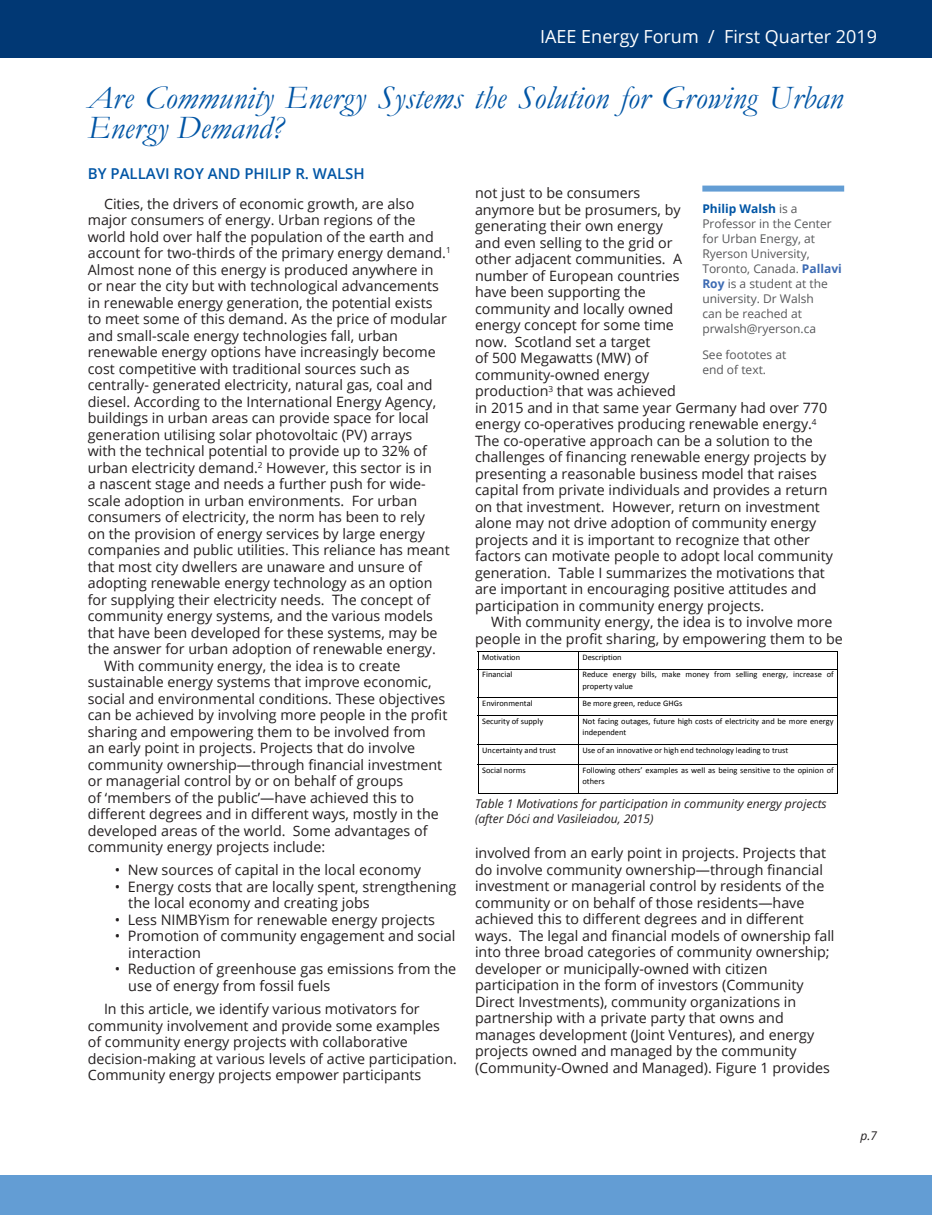
<style>
.page{position:relative;width:932px;height:1215px;background:#fff}
.page>*{position:absolute;margin:0;border:0;box-sizing:border-box;transform-origin:0 0}
.t1{font:italic 33px/30px "Garamond";color:#0155a5}
.t2{font:18px "Open Sans";color:#fff}
.t3{font:600 15px "Open Sans";color:#0155a5}
.t4{font:14.4px/16.5px "Open Sans";color:#231f20}
.t5{font:14.25px/16.5px "Open Sans";color:#231f20}
.t6{font:12px/15px "Open Sans";color:#57585a}
.t7{font:italic 12px/14.4px "Open Sans";color:#231f20}
.t8{font:8.4px/11.1px "Calibri";color:#000}
.s1{font-weight:700;color:#0155a5}
.s2{font-weight:700;color:#3d6bb3}
</style>
<div class="page">
<div style="left:0;top:1176px;width:932px;height:39px;background:#639dd4"></div>
<div style="left:0;top:1px;width:932px;height:57px;background:#013874"></div>
<div style="left:702px;top:186px;width:142px;height:6px;background:#639dd4"></div>
<hr style="left:478px;top:651px;width:360px;height:1px;background:#000">
<hr style="left:478px;top:669px;width:360px;height:1px;background:#000">
<hr style="left:478px;top:698px;width:360px;height:1px;background:#000">
<hr style="left:478px;top:715px;width:360px;height:1px;background:#000">
<hr style="left:478px;top:744px;width:360px;height:1px;background:#000">
<hr style="left:478px;top:764px;width:360px;height:1px;background:#000">
<svg style="left:478px;top:652px;width:1px;height:141px"></svg>
<hr style="left:478px;top:793px;width:100px;height:1px;background:#000">
<svg style="left:578px;top:652px;width:1px;height:141px"></svg>
<hr style="left:578px;top:793px;width:259px;height:1px;background:#000">
<svg style="left:837px;top:652px;width:1px;height:142px"></svg>
<p class="t2" style="left:540px;top:25px;width:338px">IAEE Energy Forum / First Quarter 2019</p>
<h1 class="t1" style="left:88px;top:82px;width:757px">Are Community Energy Systems the Solution for Growing Urban<br>Energy Demand?</h1>
<p class="t3" style="left:88px;top:164px;width:278px">BY PALLAVI ROY AND PHILIP R. WALSH</p>
<p class="t6" style="left:702px;top:201px;width:141px"><span class="s1">Philip Walsh</span> is a<br>Professor in the Center for Urban Energy, at<br>Ryerson University,<br>Toronto, Canada. <span class="s2">Pallavi<br>Roy</span> is a student at the university. Dr Walsh<br>can be reached at prwalsh@ryerson.ca</p>
<p class="t6" style="left:702px;top:347px;width:85px">See foototes at end of text.</p>
<p class="t5" style="left:475px;top:185px;width:359px">not just to be consumers<br>anymore but be prosumers, by<br>generating their own energy<br>and even selling to the grid or<br>other adjacent communities. A<br>number of European countries<br>have been supporting the<br>community and locally owned<br>energy concept for some time<br>now. Scotland set a target<br>of 500 Megawatts (MW) of<br>community-owned energy<br>production<sup>3</sup> that was achieved<br>in 2015 and in that same year Germany had over 770 energy co-operatives producing renewable energy.<sup>4<br></sup>The co-operative approach can be a solution to the challenges of financing renewable energy projects by presenting a reasonable business model that raises capital from private individuals and provides a return on that investment. However, return on investment alone may not drive adoption of community energy projects and it is important to recognize that other factors can motivate people to adopt local community generation. Table I summarizes the motivations that are important in encouraging positive attitudes and participation in community energy projects.</p>
<p class="t5" style="left:475px;top:614px;width:369px;text-align:center">With community energy, the idea is to involve more people in the profit sharing, by empowering them to be</p>
<p class="t5" style="left:104px;top:195px;width:312px">Cities, the drivers of economic growth, are also</p>
<p class="t5" style="left:88px;top:211px;width:329px">major consumers of energy. Urban regions of the</p>
<p class="t5" style="left:88px;top:228px;width:347px">world hold over half the population of the earth and</p>
<p class="t5" style="left:88px;top:244px;width:364px">account for two-thirds of the primary energy demand.<sup>1</sup></p>
<p class="t5" style="left:88px;top:261px;width:347px">Almost none of this energy is produced anywhere in</p>
<p class="t5" style="left:88px;top:277px;width:353px">or near the city but with technological advancements</p>
<p class="t5" style="left:88px;top:294px;width:346px">in renewable energy generation, the potential exists</p>
<p class="t5" style="left:88px;top:310px;width:361px">to meet some of this demand. As the price of modular</p>
<p class="t5" style="left:88px;top:327px;width:312px">and small-scale energy technologies fall, urban</p>
<p class="t5" style="left:88px;top:343px;width:349px">renewable energy options have increasingly become</p>
<p class="t5" style="left:88px;top:360px;width:323px">cost competitive with traditional sources such as</p>
<p class="t5" style="left:88px;top:376px;width:346px">centrally- generated electricity, natural gas, coal and</p>
<p class="t5" style="left:88px;top:393px;width:350px">diesel. According to the International Energy Agency,</p>
<p class="t5" style="left:88px;top:409px;width:342px">buildings in urban areas can provide space for local</p>
<p class="t5" style="left:88px;top:426px;width:326px">generation utilising solar photovoltaic (PV) arrays</p>
<p class="t5" style="left:88px;top:442px;width:340px">with the technical potential to provide up to 32% of</p>
<p class="t5" style="left:88px;top:459px;width:345px">urban electricity demand.<sup>2</sup> However, this sector is in</p>
<p class="t5" style="left:88px;top:475px;width:339px">a nascent stage and needs a further push for wide-</p>
<p class="t5" style="left:88px;top:492px;width:331px">scale adoption in urban environments. For urban</p>
<p class="t5" style="left:88px;top:508px;width:338px">consumers of electricity, the norm has been to rely</p>
<p class="t5" style="left:88px;top:525px;width:338px">on the provision of energy services by large energy</p>
<p class="t5" style="left:88px;top:541px;width:363px">companies and public utilities. This reliance has meant</p>
<p class="t5" style="left:88px;top:558px;width:335px">that most city dwellers are unaware and unsure of</p>
<p class="t5" style="left:88px;top:574px;width:346px">adopting renewable energy technology as an option</p>
<p class="t5" style="left:88px;top:591px;width:344px">for supplying their electricity needs. The concept of</p>
<p class="t5" style="left:88px;top:607px;width:347px">community energy systems, and the various models</p>
<p class="t5" style="left:88px;top:624px;width:351px">that have been developed for these systems, may be</p>
<p class="t5" style="left:88px;top:640px;width:349px">the answer for urban adoption of renewable energy.</p>
<p class="t5" style="left:104px;top:657px;width:298px">With community energy, the idea is to create</p>
<p class="t5" style="left:88px;top:673px;width:345px">sustainable energy systems that improve economic,</p>
<p class="t5" style="left:88px;top:690px;width:359px">social and environmental conditions. These objectives</p>
<p class="t5" style="left:88px;top:706px;width:361px">can be achieved by involving more people in the profit</p>
<p class="t5" style="left:88px;top:723px;width:339px">sharing and empowering them to be involved from</p>
<p class="t5" style="left:88px;top:739px;width:329px">an early point in projects. Projects that do involve</p>
<p class="t5" style="left:88px;top:756px;width:356px">community ownership—through financial investment</p>
<p class="t5" style="left:88px;top:772px;width:317px">or managerial control by or on behalf of groups</p>
<p class="t5" style="left:88px;top:789px;width:328px">of ‘members of the public’—have achieved this to</p>
<p class="t5" style="left:88px;top:805px;width:352px">different degrees and in different ways, mostly in the</p>
<p class="t5" style="left:88px;top:822px;width:341px">developed areas of the world. Some advantages of</p>
<p class="t5" style="left:88px;top:838px;width:239px">community energy projects include:</p>
<p class="t4" style="left:115px;top:861px;width:308px">• New sources of capital in the local economy</p>
<p class="t4" style="left:128px;top:878px;width:330px;text-indent:-13px">• Energy costs that are locally spent, strengthening the local economy and creating jobs</p>
<p class="t4" style="left:115px;top:911px;width:322px">• Less NIMBYism for renewable energy projects</p>
<p class="t4" style="left:128px;top:927px;width:328px;text-indent:-13px">• Promotion of community engagement and social interaction</p>
<p class="t4" style="left:128px;top:961px;width:329px;text-indent:-13px">• Reduction of greenhouse gas emissions from the use of energy from fossil fuels</p>
<p class="t5" style="left:88px;top:1000px;width:370px;text-indent:16px">In this article, we identify various motivators for community involvement and provide some examples of community energy projects with collaborative decision-making at various levels of active participation.<br>Community energy projects empower participants</p>
<p class="t8" style="left:482px;top:651px;width:39px">Motivation</p>
<p class="t8" style="left:582px;top:651px;width:41px">Description</p>
<p class="t8" style="left:482px;top:669px;width:32px">Financial</p>
<p class="t8" style="left:582px;top:669px;width:253px">Reduce energy bills, make money from selling energy, increase of property value</p>
<p class="t8" style="left:482px;top:698px;width:52px">Environmental</p>
<p class="t8" style="left:582px;top:698px;width:101px">Be more green, reduce GHGs</p>
<p class="t8" style="left:482px;top:716px;width:62px">Security of supply</p>
<p class="t8" style="left:582px;top:716px;width:253px">Not facing outages, future high costs of electricity and be more energy independent</p>
<p class="t8" style="left:482px;top:744px;width:75px">Uncertainty and trust</p>
<p class="t8" style="left:582px;top:744px;width:207px">Use of an innovative or high end technology leading to trust</p>
<p class="t8" style="left:482px;top:764px;width:45px">Social norms</p>
<p class="t8" style="left:582px;top:764px;width:253px">Following others’ examples as well as being sensitive to the opinion of others</p>
<p class="t7" style="left:475px;top:796px;width:353px">Table 1 Motivations for participation in community energy projects (after Dóci and Vasileiadou, 2015)</p>
<p class="t5" style="left:475px;top:845px;width:361px">involved from an early point in projects. Projects that do involve community ownership—through financial investment or managerial control by residents of the community or on behalf of those residents—have achieved this to different degrees and in different ways. The legal and financial models of ownership fall into three broad categories of community ownership; developer or municipally-owned with citizen participation in the form of investors (Community Direct Investments), community organizations in partnership with a private party that owns and manages development (Joint Ventures), and energy projects owned and managed by the community (Community-Owned and Managed). Figure 1 provides</p>
<p class="t7" style="left:860px;top:1128px;width:18px">p.7</p>
</div>
